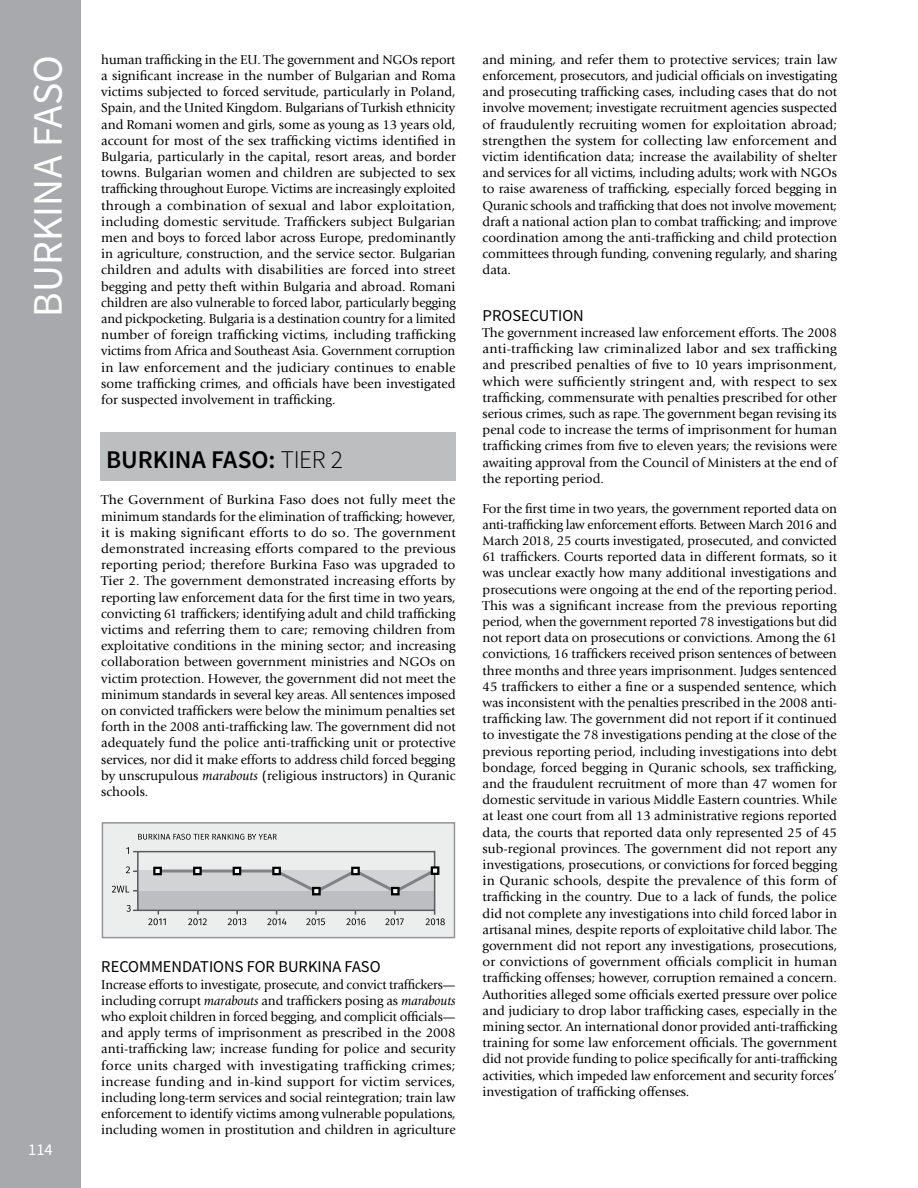
<style>
.page{position:relative;width:918px;height:1188px;background:#fff}
.page>*{position:absolute;margin:0;border:0;box-sizing:border-box;transform-origin:0 0}
.t1{font:42px "Source Sans Pro";letter-spacing:.005em;color:#fff}
.t2{font:600 25.5px "Source Sans Pro";letter-spacing:-.005em;color:#000}
.t3{font:16.5px "Source Sans Pro";color:#000}
.t4{font:16.5px "Source Sans Pro";color:#fff}
.t5{font:13.5px/16.2px "Giovanni Std";color:#000;text-align:justify}
.s1{font-weight:300}
.s2{font-style:italic}
</style>
<div class="page">
<div style="left:0;top:0;width:81px;height:1188px;background:#a7a9ac"></div>
<div style="left:100px;top:433px;width:356px;height:48px;background:#bcbec0"></div>
<div style="left:102px;top:822px;width:353px;height:116px;background:#eceded;border:2px solid #949598"></div>
<div style="left:138px;top:891px;width:297px;height:20px;background:#bdbec1"></div>
<div style="left:138px;top:871px;width:297px;height:20px;background:#d1d3d5"></div>
<div style="left:137px;top:851px;width:298px;height:60px;border:2px solid #595b5d"></div>
<svg style="left:138px;top:834px;width:139px;height:6px"></svg>
<svg style="left:148px;top:911px;width:18px;height:14px"></svg>
<svg style="left:188px;top:911px;width:19px;height:14px"></svg>
<svg style="left:228px;top:911px;width:18px;height:14px"></svg>
<svg style="left:267px;top:911px;width:19px;height:14px"></svg>
<svg style="left:306px;top:911px;width:19px;height:14px"></svg>
<svg style="left:346px;top:911px;width:20px;height:14px"></svg>
<svg style="left:385px;top:911px;width:19px;height:14px"></svg>
<svg style="left:126px;top:847px;width:11px;height:7px"></svg>
<svg style="left:126px;top:866px;width:11px;height:7px"></svg>
<svg style="left:112px;top:886px;width:25px;height:6px"></svg>
<svg style="left:127px;top:905px;width:10px;height:7px"></svg>
<div style="left:153px;top:867px;width:9px;height:8px;border:2px solid #000"></div>
<svg style="left:154px;top:866px;width:282px;height:29px"></svg>
<div style="left:233px;top:867px;width:8px;height:8px;border:2px solid #000"></div>
<div style="left:273px;top:868px;width:7px;height:6px;background:#fff"></div>
<div style="left:272px;top:867px;width:9px;height:8px;border:2px solid #000"></div>
<div style="left:313px;top:888px;width:7px;height:6px;background:#fff"></div>
<div style="left:312px;top:887px;width:9px;height:8px;border:2px solid #000"></div>
<div style="left:352px;top:868px;width:7px;height:6px;background:#fff"></div>
<div style="left:351px;top:867px;width:9px;height:8px;border:2px solid #000"></div>
<div style="left:392px;top:888px;width:7px;height:6px;background:#fff"></div>
<div style="left:391px;top:887px;width:9px;height:8px;border:2px solid #000"></div>
<svg style="left:426px;top:911px;width:19px;height:14px"></svg>
<div style="left:432px;top:867px;width:6px;height:7px;background:#fff"></div>
<div style="left:431px;top:866px;width:8px;height:9px;border:2px solid #000"></div>
<h1 class="t1" style="left:22px;top:317px;width:264px;rotate:-90deg">BURKINA FASO</h1>
<p class="t4" style="left:28px;top:1139px;width:26px">114</p>
<p class="t5" style="left:101px;top:51px;width:356px">human trafficking in the EU. The government and NGOs report a significant increase in the number of Bulgarian and Roma victims subjected to forced servitude, particularly in Poland, Spain, and the United Kingdom. Bulgarians of Turkish ethnicity and Romani women and girls, some as young as 13 years old, account for most of the sex trafficking victims identified in Bulgaria, particularly in the capital, resort areas, and border towns. Bulgarian women and children are subjected to sex trafficking throughout Europe. Victims are increasingly exploited through a combination of sexual and labor exploitation, including domestic servitude. Traffickers subject Bulgarian men and boys to forced labor across Europe, predominantly in agriculture, construction, and the service sector. Bulgarian children and adults with disabilities are forced into street begging and petty theft within Bulgaria and abroad. Romani children are also vulnerable to forced labor, particularly begging and pickpocketing. Bulgaria is a destination country for a limited number of foreign trafficking victims, including trafficking victims from Africa and Southeast Asia. Government corruption in law enforcement and the judiciary continues to enable some trafficking crimes, and officials have been investigated for suspected involvement in trafficking.</p>
<h2 class="t2" style="left:106px;top:443px;width:238px">BURKINA FASO: <span class="s1">TIER 2</span></h2>
<p class="t5" style="left:101px;top:492px;width:356px">The Government of Burkina Faso does not fully meet the minimum standards for the elimination of trafficking; however, it is making significant efforts to do so. The government demonstrated increasing efforts compared to the previous reporting period; therefore Burkina Faso was upgraded to Tier 2. The government demonstrated increasing efforts by reporting law enforcement data for the first time in two years, convicting 61 traffickers; identifying adult and child trafficking victims and referring them to care; removing children from exploitative conditions in the mining sector; and increasing collaboration between government ministries and NGOs on victim protection. However, the government did not meet the minimum standards in several key areas. All sentences imposed on convicted traffickers were below the minimum penalties set forth in the 2008 anti-trafficking law. The government did not adequately fund the police anti-trafficking unit or protective services, nor did it make efforts to address child forced begging by unscrupulous <span class="s2">marabouts</span> (religious instructors) in Quranic schools.</p>
<p class="t3" style="left:101px;top:957px;width:281px">RECOMMENDATIONS FOR BURKINA FASO</p>
<p class="t5" style="left:101px;top:976px;width:356px">Increase efforts to investigate, prosecute, and convict traffickers— including corrupt <span class="s2">marabouts</span> and traffickers posing as <span class="s2">marabouts </span>who exploit children in forced begging, and complicit officials— and apply terms of imprisonment as prescribed in the 2008 anti-trafficking law; increase funding for police and security force units charged with investigating trafficking crimes; increase funding and in-kind support for victim services, including long-term services and social reintegration; train law enforcement to identify victims among vulnerable populations, including women in prostitution and children in agriculture</p>
<p class="t5" style="left:483px;top:51px;width:356px">and mining, and refer them to protective services; train law enforcement, prosecutors, and judicial officials on investigating and prosecuting trafficking cases, including cases that do not involve movement; investigate recruitment agencies suspected of fraudulently recruiting women for exploitation abroad; strengthen the system for collecting law enforcement and victim identification data; increase the availability of shelter and services for all victims, including adults; work with NGOs to raise awareness of trafficking, especially forced begging in Quranic schools and trafficking that does not involve movement; draft a national action plan to combat trafficking; and improve coordination among the anti-trafficking and child protection committees through funding, convening regularly, and sharing data.</p>
<p class="t3" style="left:483px;top:305px;width:103px">PROSECUTION</p>
<p class="t5" style="left:483px;top:325px;width:356px">The government increased law enforcement efforts. The 2008 anti-trafficking law criminalized labor and sex trafficking and prescribed penalties of five to 10 years imprisonment, which were sufficiently stringent and, with respect to sex trafficking, commensurate with penalties prescribed for other serious crimes, such as rape. The government began revising its penal code to increase the terms of imprisonment for human trafficking crimes from five to eleven years; the revisions were awaiting approval from the Council of Ministers at the end of the reporting period.</p>
<p class="t5" style="left:483px;top:500px;width:356px">For the first time in two years, the government reported data on anti-trafficking law enforcement efforts. Between March 2016 and March 2018, 25 courts investigated, prosecuted, and convicted 61 traffickers. Courts reported data in different formats, so it was unclear exactly how many additional investigations and prosecutions were ongoing at the end of the reporting period.<br>This was a significant increase from the previous reporting period, when the government reported 78 investigations but did not report data on prosecutions or convictions. Among the 61 convictions, 16 traffickers received prison sentences of between three months and three years imprisonment. Judges sentenced 45 traffickers to either a fine or a suspended sentence, which was inconsistent with the penalties prescribed in the 2008 anti&shy;trafficking law. The government did not report if it continued to investigate the 78 investigations pending at the close of the previous reporting period, including investigations into debt bondage, forced begging in Quranic schools, sex trafficking, and the fraudulent recruitment of more than 47 women for domestic servitude in various Middle Eastern countries. While at least one court from all 13 administrative regions reported data, the courts that reported data only represented 25 of 45 sub-regional provinces. The government did not report any investigations, prosecutions, or convictions for forced begging in Quranic schools, despite the prevalence of this form of trafficking in the country. Due to a lack of funds, the police did not complete any investigations into child forced labor in artisanal mines, despite reports of exploitative child labor. The government did not report any investigations, prosecutions, or convictions of government officials complicit in human trafficking offenses; however, corruption remained a concern.<br>Authorities alleged some officials exerted pressure over police and judiciary to drop labor trafficking cases, especially in the mining sector. An international donor provided anti-trafficking training for some law enforcement officials. The government did not provide funding to police specifically for anti-trafficking activities, which impeded law enforcement and security forces’ investigation of trafficking offenses.</p>
</div>
